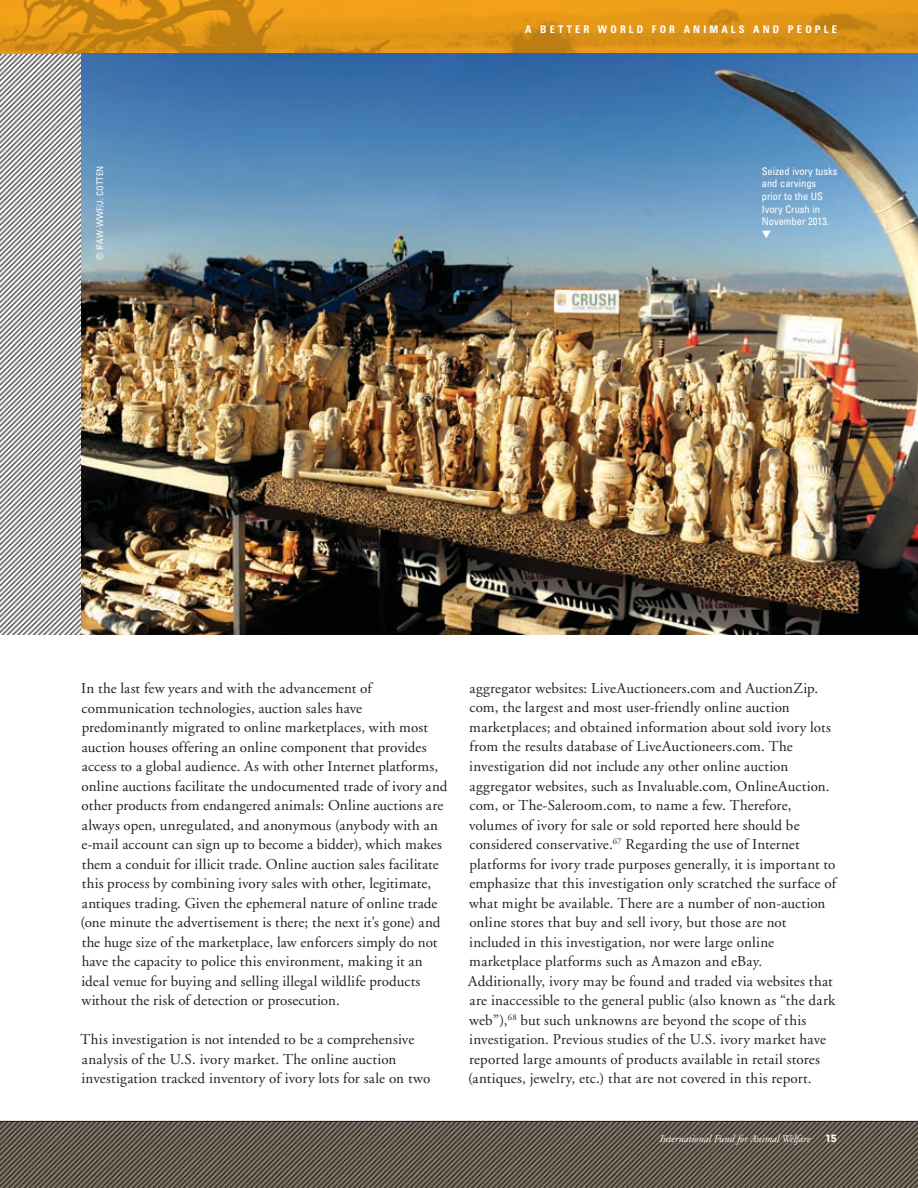
<style>
.page{position:relative;width:918px;height:1188px;background:#fff}
.page>*{position:absolute;margin:0;border:0;box-sizing:border-box;transform-origin:0 0}
.t1{font:15px/19.5px "Adobe Garamond";letter-spacing:.01em;color:#231f20}
.t2{font:condensed 10.5px/12.6px "Univers";color:#fff}
.t3{font:italic 10.5px "Adobe Garamond";color:#fff}
.t4{font:700 condensed 10.5px "Univers";letter-spacing:.3em;color:#fff}
.t5{font:700 10.5px "Gotham";color:#fff}
.t6{font:condensed 9px "Univers";color:#fff}
</style>
<div class="page">
<svg style="left:0;top:1122px;width:918px;height:66px;background:#625a4e"></svg>
<hr style="left:0;top:1121px;width:918px;height:1px;background:#231f20">
<img style="left:0;top:0;width:918px;height:634px">
<img style="left:81px;top:54px;width:837px;height:580px">
<svg style="left:762px;top:230px;width:9px;height:8px"></svg>
<p class="t4" style="left:525px;top:22px;width:313px">A BETTER WORLD FOR ANIMALS AND PEOPLE</p>
<p class="t6" style="left:94px;top:260px;width:95px;rotate:-90deg">© IFAW-WWF/J. COTTEN</p>
<p class="t2" style="left:762px;top:165px;width:77px">Seized ivory tusks and carvings prior to the US<br>Ivory Crush in<br>November 2013.</p>
<p class="t1" style="left:81px;top:679px;width:368px">In the last few years and with the advancement of communication technologies, auction sales have predominantly migrated to online marketplaces, with most auction houses offering an online component that provides access to a global audience. As with other Internet platforms, online auctions facilitate the undocumented trade of ivory and other products from endangered animals: Online auctions are always open, unregulated, and anonymous (anybody with an e-mail account can sign up to become a bidder), which makes them a conduit for illicit trade. Online auction sales facilitate this process by combining ivory sales with other, legitimate, antiques trading. Given the ephemeral nature of online trade (one minute the advertisement is there; the next it’s gone) and the huge size of the marketplace, law enforcers simply do not have the capacity to police this environment, making it an ideal venue for buying and selling illegal wildlife products without the risk of detection or prosecution.</p>
<p class="t1" style="left:81px;top:1030px;width:352px">This investigation is not intended to be a comprehensive analysis of the U.S. ivory market. The online auction investigation tracked inventory of ivory lots for sale on two</p>
<p class="t1" style="left:468px;top:679px;width:369px">aggregator websites: LiveAuctioneers.com and AuctionZip. com, the largest and most user-friendly online auction marketplaces; and obtained information about sold ivory lots from the results database of LiveAuctioneers.com. The investigation did not include any other online auction aggregator websites, such as Invaluable.com, OnlineAuction. com, or The-Saleroom.com, to name a few. Therefore, volumes of ivory for sale or sold reported here should be considered conservative.<sup>67</sup> Regarding the use of Internet platforms for ivory trade purposes generally, it is important to emphasize that this investigation only scratched the surface of what might be available. There are a number of non-auction online stores that buy and sell ivory, but those are not included in this investigation, nor were large online marketplace platforms such as Amazon and eBay.<br>Additionally, ivory may be found and traded via websites that are inaccessible to the general public (also known as “the dark web”),<sup>68</sup> but such unknowns are beyond the scope of this investigation. Previous studies of the U.S. ivory market have reported large amounts of products available in retail stores (antiques, jewelry, etc.) that are not covered in this report.</p>
<p class="t3" style="left:659px;top:1133px;width:152px">International Fund for Animal Welfare</p>
<p class="t5" style="left:826px;top:1132px;width:13px">15</p>
</div>
